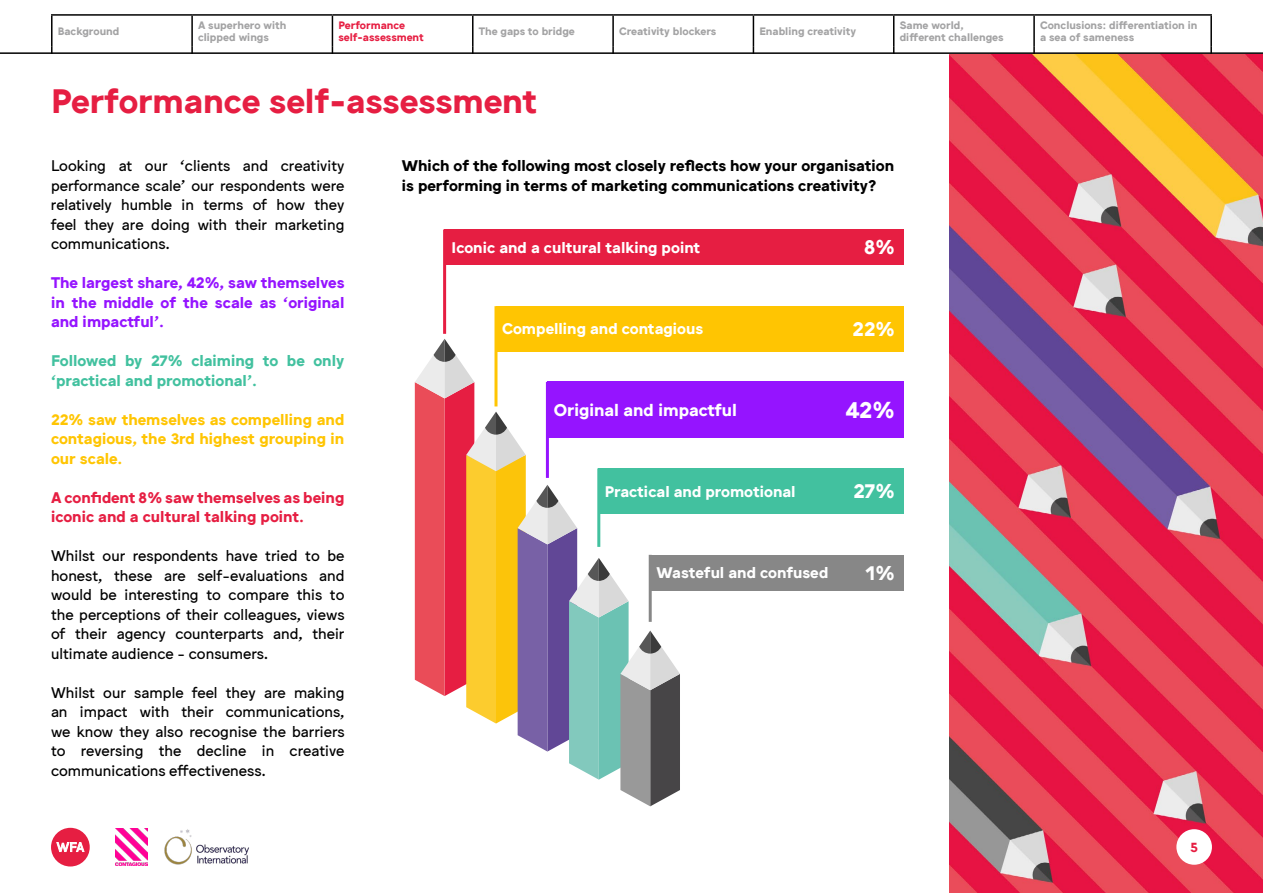
<style>
.page{position:relative;width:1263px;height:893px;background:#fff}
.page>*{position:absolute;margin:0;border:0;box-sizing:border-box;transform-origin:0 0}
.t1{font:700 33px "Jungka";color:#e61e42}
.t2{font:700 22.5px "Jungka";color:#fff}
.t3{font:700 19.5px "Jungka";color:#fff}
.t4{font:700 16.5px "Jungka";color:#fff}
.t5{font:15px/19.5px "Jungka";color:#000;text-align:justify}
.t6{font:700 15px/19.5px "Jungka";color:#000}
.t7{font:700 15px "Jungka";color:#fff}
.t8{font:700 15px/19.5px "Jungka";color:#9514ff;text-align:justify}
.t9{font:700 15px/19.5px "Jungka";color:#ffc502;text-align:justify}
.t10{font:700 15px/19.5px "Jungka";color:#e61e42}
.t11{font:700 15px/19.5px "Jungka";color:#42c19f}
.t12{font:700 12.75px "Jungka";color:#e61e42}
.t13{font:700 10.5px/11.6px "Jungka";color:#a3a3a4}
.t14{font:700 10.5px/11.6px "Jungka";color:#e61e42}
</style>
<div class="page">
<img style="left:949px;top:54px;width:314px;height:839px">
<hr style="left:51px;top:16px;width:2px;height:31px;background:#000">
<hr style="left:51px;top:14px;width:141px;height:2px;background:#000">
<hr style="left:192px;top:14px;width:140px;height:2px;background:#000">
<hr style="left:332px;top:14px;width:141px;height:2px;background:#000">
<hr style="left:473px;top:14px;width:140px;height:2px;background:#000">
<hr style="left:613px;top:14px;width:140px;height:2px;background:#000">
<hr style="left:753px;top:14px;width:141px;height:2px;background:#000">
<hr style="left:894px;top:14px;width:140px;height:2px;background:#000">
<hr style="left:1034px;top:14px;width:178px;height:2px;background:#000">
<hr style="left:191px;top:16px;width:2px;height:31px;background:#000">
<hr style="left:332px;top:16px;width:1px;height:31px;background:#000">
<hr style="left:472px;top:16px;width:1px;height:31px;background:#000">
<hr style="left:612px;top:16px;width:2px;height:31px;background:#000">
<hr style="left:753px;top:16px;width:1px;height:31px;background:#000">
<hr style="left:893px;top:16px;width:1px;height:31px;background:#000">
<hr style="left:1033px;top:16px;width:2px;height:31px;background:#000">
<hr style="left:1210px;top:16px;width:2px;height:31px;background:#000">
<hr style="left:0;top:52px;width:1263px;height:2px;background:#000">
<svg style="left:415px;top:339px;width:265px;height:467px"></svg>
<div style="left:496px;top:306px;width:408px;height:45px;background:#ffc502"></div>
<div style="left:547px;top:382px;width:357px;height:56px;background:#9514ff"></div>
<div style="left:599px;top:468px;width:305px;height:46px;background:#42c19f"></div>
<div style="left:650px;top:555px;width:254px;height:35px;background:#878787"></div>
<div style="left:445px;top:230px;width:459px;height:35px;background:#e61e42"></div>
<hr style="left:443px;top:230px;width:3px;height:104px;background:#e61e42">
<hr style="left:494px;top:306px;width:3px;height:100px;background:#ffc502">
<hr style="left:546px;top:382px;width:3px;height:96px;background:#9514ff">
<hr style="left:597px;top:468px;width:3px;height:79px;background:#42c19f">
<hr style="left:649px;top:555px;width:3px;height:67px;background:#878787">
<div style="left:1176px;top:829px;width:36px;height:36px;background:#fff;border-radius:50%"></div>
<div style="left:51px;top:828px;width:39px;height:38px;background:#e61e42;border-radius:50%"></div>
<svg style="left:56px;top:842px;width:28px;height:10px"></svg>
<img style="left:164px;top:829px;width:85px;height:36px">
<img style="left:115px;top:828px;width:33px;height:38px">
<p class="t13" style="left:58px;top:25px;width:63px">Background</p>
<p class="t13" style="left:198px;top:20px;width:90px">A superhero with clipped wings</p>
<p class="t14" style="left:338px;top:20px;width:87px">Performance self-assessment</p>
<p class="t13" style="left:479px;top:25px;width:98px">The gaps to bridge</p>
<p class="t13" style="left:619px;top:25px;width:99px">Creativity blockers</p>
<p class="t13" style="left:759px;top:25px;width:98px">Enabling creativity</p>
<p class="t13" style="left:900px;top:20px;width:105px">Same world, different challenges</p>
<p class="t13" style="left:1040px;top:20px;width:159px">Conclusions: differentiation in a sea of sameness</p>
<h1 class="t1" style="left:51px;top:82px;width:488px">Performance self-assessment</h1>
<p class="t5" style="left:51px;top:156px;width:295px">Looking at our ‘clients and creativity performance scale’ our respondents were relatively humble in terms of how they feel they are doing with their marketing communications.</p>
<p class="t8" style="left:51px;top:273px;width:295px">The largest share, 42%, saw themselves in the middle of the scale as ‘original and impactful’.</p>
<p class="t11" style="left:51px;top:351px;width:295px">Followed by 27% claiming to be only ‘practical and promotional’.</p>
<p class="t9" style="left:51px;top:410px;width:295px">22% saw themselves as compelling and contagious, the 3rd highest grouping in our scale.</p>
<p class="t10" style="left:51px;top:488px;width:295px">A confident 8% saw themselves as being iconic and a cultural talking point.</p>
<p class="t5" style="left:51px;top:546px;width:295px">Whilst our respondents have tried to be honest, these are self-evaluations and would be interesting to compare this to the perceptions of their colleagues, views of their agency counterparts and, their ultimate audience - consumers.</p>
<p class="t5" style="left:51px;top:683px;width:295px">Whilst our sample feel they are making an impact with their communications, we know they also recognise the barriers to reversing the decline in creative communications effectiveness.</p>
<p class="t6" style="left:402px;top:156px;width:494px">Which of the following most closely reflects how your organisation is performing in terms of marketing communications creativity?</p>
<p class="t7" style="left:452px;top:239px;width:250px">Iconic and a cultural talking point</p>
<h3 class="t3" style="left:864px;top:236px;width:32px">8%</h3>
<p class="t7" style="left:502px;top:320px;width:203px">Compelling and contagious</p>
<h3 class="t3" style="left:853px;top:317px;width:44px">22%</h3>
<p class="t4" style="left:554px;top:401px;width:185px">Original and impactful</p>
<h2 class="t2" style="left:845px;top:397px;width:51px">42%</h2>
<p class="t7" style="left:605px;top:483px;width:192px">Practical and promotional</p>
<h3 class="t3" style="left:853px;top:480px;width:43px">27%</h3>
<p class="t7" style="left:656px;top:564px;width:173px">Wasteful and confused</p>
<h3 class="t3" style="left:865px;top:562px;width:31px">1%</h3>
<p class="t12" style="left:1190px;top:840px;width:9px">5</p>
</div>
